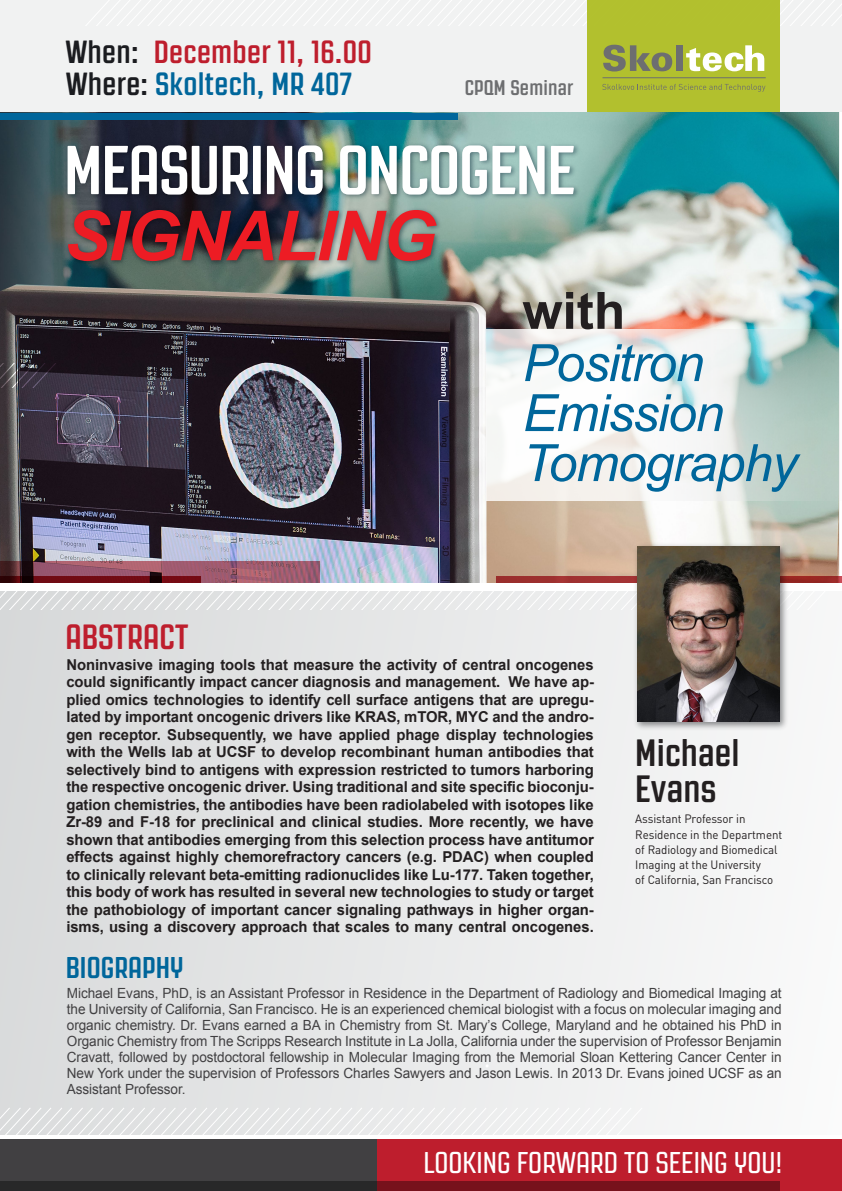
<style>
.page{position:relative;width:842px;height:1191px;background:#fff}
.page>*{position:absolute;margin:0;border:0;box-sizing:border-box;transform-origin:0 0}
.t1{font:700 69px "Revolution Gothic";letter-spacing:-.02em;color:#fff}
.t2{font:italic 700 69px "Arial";letter-spacing:-.02em;color:#ed1c24}
.t3{font:italic 51.4px/50px "Arial";letter-spacing:-.02em;color:#00669b}
.t4{font:700 51.4px "Arial";color:#231f20}
.t5{font:700 38px/36px "Revolution Gothic";letter-spacing:.005em;color:#231f20}
.t6{font:700 35px "Revolution Gothic";letter-spacing:.005em;color:#be1e2d}
.t7{font:700 32px/32px "Revolution Gothic";letter-spacing:.01em;color:#be1e2d}
.t8{font:30px "Revolution Gothic";letter-spacing:.005em;color:#fff}
.t9{font:700 30px "Revolution Gothic";letter-spacing:.005em;color:#00669b}
.t10{font:700 21.1px "Revolution Gothic";letter-spacing:.01em;color:#6d6e70}
.t11{font:700 15px/17.5px "Arial";letter-spacing:-.005em;color:#231f20;text-align:justify}
.t12{font:14px/16px "Arial";letter-spacing:-.005em;color:#414042;text-align:justify}
.t13{font:12px/15px "DIN Pro";letter-spacing:-.005em;color:#231f20;scale:.96 1}
.s1{color:#1b1c20}
.s2{color:#00669b}
</style>
<div class="page">
<img style="left:0;top:112px;width:840px;height:471px">
<div style="left:0;top:590px;width:842px;height:545px;background:linear-gradient(to right,#d8d9da,#f9f9fa)"></div>
<svg style="left:0;top:1107px;width:643px;height:28px"></svg>
<svg style="left:0;top:590px;width:842px;height:19px"></svg>
<svg style="left:0;top:363px;width:70px;height:24px"></svg>
<svg style="left:485px;top:1064px;width:4px;height:3px"></svg>
<div style="left:0;top:1139px;width:842px;height:52px;background:#be1e2d"></div>
<div style="left:0;top:1139px;width:377px;height:52px;background:#414042"></div>
<svg style="left:0;top:1181px;width:780px;height:10px;fill:#77121c"></svg>
<svg style="left:0;top:562px;width:320px;height:21px;fill:#9d5a70"></svg>
<svg style="left:496px;top:576px;width:346px;height:7px"></svg>
<div style="left:0;top:0;width:842px;height:112px;background:#f1f2f2"></div>
<svg style="left:88px;top:0;width:754px;height:25px"></svg>
<div style="left:587px;top:0;width:193px;height:112px;background:#b2c02e"></div>
<svg style="left:603px;top:45px;width:69px;height:26px"></svg>
<div style="left:676px;top:45px;width:7px;height:26px;background:#6d6e70"></div>
<svg style="left:686px;top:45px;width:78px;height:26px"></svg>
<hr style="left:602px;top:77px;width:164px;height:1px;background:#6d6e70">
<svg style="left:602px;top:84px;width:163px;height:8px"></svg>
<img style="left:627px;top:533px;width:164px;height:207px">
<img style="left:637px;top:546px;width:142px;height:176px">
<svg style="left:486px;top:329px;width:354px;height:171px"></svg>
<img style="left:59px;top:130px;width:523px;height:230px">
<div style="left:0;top:113px;width:457px;height:6px;background:#00669b"></div>
<svg style="left:0;top:576px;width:201px;height:7px"></svg>
<h3 class="t7" style="left:65px;top:36px;width:308px"><span class="s1">When:</span> December 11, 16.00<br><span class="s1">Where:</span> <span class="s2">Skoltech, MR 407</span></h3>
<h3 class="t10" style="left:465px;top:77px;width:110px">CPQM Seminar</h3>
<h1 class="t1" style="left:64px;top:133px;width:513px">MEASURING ONCOGENE</h1>
<h1 class="t2" style="left:64px;top:191px;width:374px">SIGNALING</h1>
<h2 class="t4" style="left:522px;top:277px;width:104px">with</h2>
<h3 class="t6" style="left:65px;top:617px;width:124px">ABSTRACT</h3>
<h2 class="t3" style="left:523px;top:339px;width:276px">Positron<br>Emission<br>Tomography</h2>
<p class="t11" style="left:66px;top:656px;width:529px">Noninvasive imaging tools that measure the activity of central oncogenes could significantly impact cancer diagnosis and management. We have ap&shy;plied omics technologies to identify cell surface antigens that are upregu&shy;lated by important oncogenic drivers like KRAS, mTOR, MYC and the andro&shy;gen receptor. Subsequently, we have applied phage display technologies with the Wells lab at UCSF to develop recombinant human antibodies that selectively bind to antigens with expression restricted to tumors harboring the respective oncogenic driver. Using traditional and site specific bioconju&shy;gation chemistries, the antibodies have been radiolabeled with isotopes like Zr-89 and F-18 for preclinical and clinical studies. More recently, we have shown that antibodies emerging from this selection process have antitumor effects against highly chemorefractory cancers (e.g. PDAC) when coupled to clinically relevant beta-emitting radionuclides like Lu-177. Taken together, this body of work has resulted in several new technologies to study or target the pathobiology of important cancer signaling pathways in higher organ&shy;isms, using a discovery approach that scales to many central oncogenes.</p>
<h3 class="t9" style="left:66px;top:951px;width:119px">BIOGRAPHY</h3>
<h3 class="t5" style="left:635px;top:735px;width:106px">Michael<br>Evans</h3>
<p class="t13" style="left:635px;top:811px;width:155px">Assistant Professor in<br>Residence in the Department of Radiology and Biomedical<br>Imaging at the University<br>of California, San Francisco</p>
<p class="t12" style="left:67px;top:985px;width:716px">Michael Evans, PhD, is an Assistant Professor in Residence in the Department of Radiology and Biomedical Imaging at the University of California, San Francisco. He is an experienced chemical biologist with a focus on molecular imaging and organic chemistry. Dr. Evans earned a BA in Chemistry from St. Mary’s College, Maryland and he obtained his PhD in Organic Chemistry from The Scripps Research Institute in La Jolla, California under the supervision of Professor Benjamin Cravatt, followed by postdoctoral fellowship in Molecular Imaging from the Memorial Sloan Kettering Cancer Center in New York under the supervision of Professors Charles Sawyers and Jason Lewis. In 2013 Dr. Evans joined UCSF as an Assistant Professor.</p>
<h3 class="t8" style="left:423px;top:1146px;width:360px">LOOKING FORWARD TO SEEING YOU!</h3>
</div>
